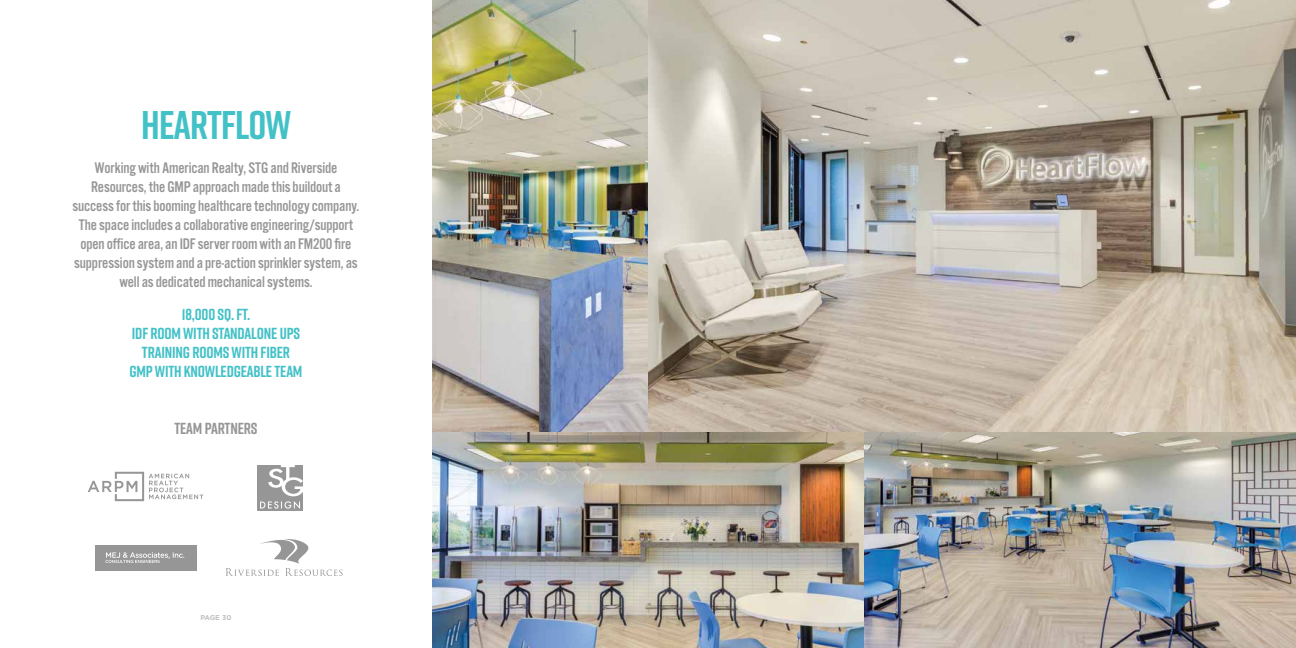
<style>
.page{position:relative;width:1296px;height:648px;background:#fff}
.page>*{position:absolute;margin:0;border:0;box-sizing:border-box;transform-origin:0 0}
.t1{font:700 40px "Rift";letter-spacing:-.02em;color:#42c1c7}
.t2{font:16px/19px "Alternate Got No 3 D";letter-spacing:-.01em;color:#969696;text-align:center}
.t3{font:700 16px/19px "Rift";letter-spacing:-.01em;color:#42c1c7;text-align:center}
.t4{font:700 16px "Rift";letter-spacing:-.01em;color:#969696}
.t5{font:700 7px "Gotham";letter-spacing:-.025em;color:#c2c1c2}
</style>
<div class="page">
<img style="left:432px;top:432px;width:432px;height:216px">
<svg style="left:648px;top:0;width:648px;height:432px;background:#bdb5a8"></svg>
<img style="left:864px;top:432px;width:432px;height:216px">
<img style="left:432px;top:0;width:216px;height:432px">
<img style="left:88px;top:471px;width:115px;height:31px">
<img style="left:226px;top:539px;width:117px;height:37px">
<svg style="left:257px;top:465px;width:46px;height:46px"></svg>
<img style="left:258px;top:465px;width:45px;height:45px">
<div style="left:95px;top:545px;width:101px;height:25px;background:#969696"></div>
<svg style="left:106px;top:552px;width:78px;height:11px"></svg>
<h1 class="t1" style="left:141px;top:97px;width:151px">HEARTFLOW</h1>
<p class="t2" style="left:73px;top:158px;width:288px">Working with American Realty, STG and Riverside Resources, the GMP approach made this buildout a success for this booming healthcare technology company.<br>The space includes a collaborative engineering/support open office area, an IDF server room with an FM200 fire suppression system and a pre-action sprinkler system, as well as dedicated mechanical systems.</p>
<p class="t3" style="left:130px;top:305px;width:174px">18,000 SQ. FT.<br>IDF ROOM WITH STANDALONE UPS<br>TRAINING ROOMS WITH FIBER<br>GMP WITH KNOWLEDGEABLE TEAM</p>
<p class="t4" style="left:174px;top:417px;width:85px">TEAM PARTNERS</p>
<p class="t5" style="left:200px;top:612px;width:33px">PAGE 30</p>
</div>
